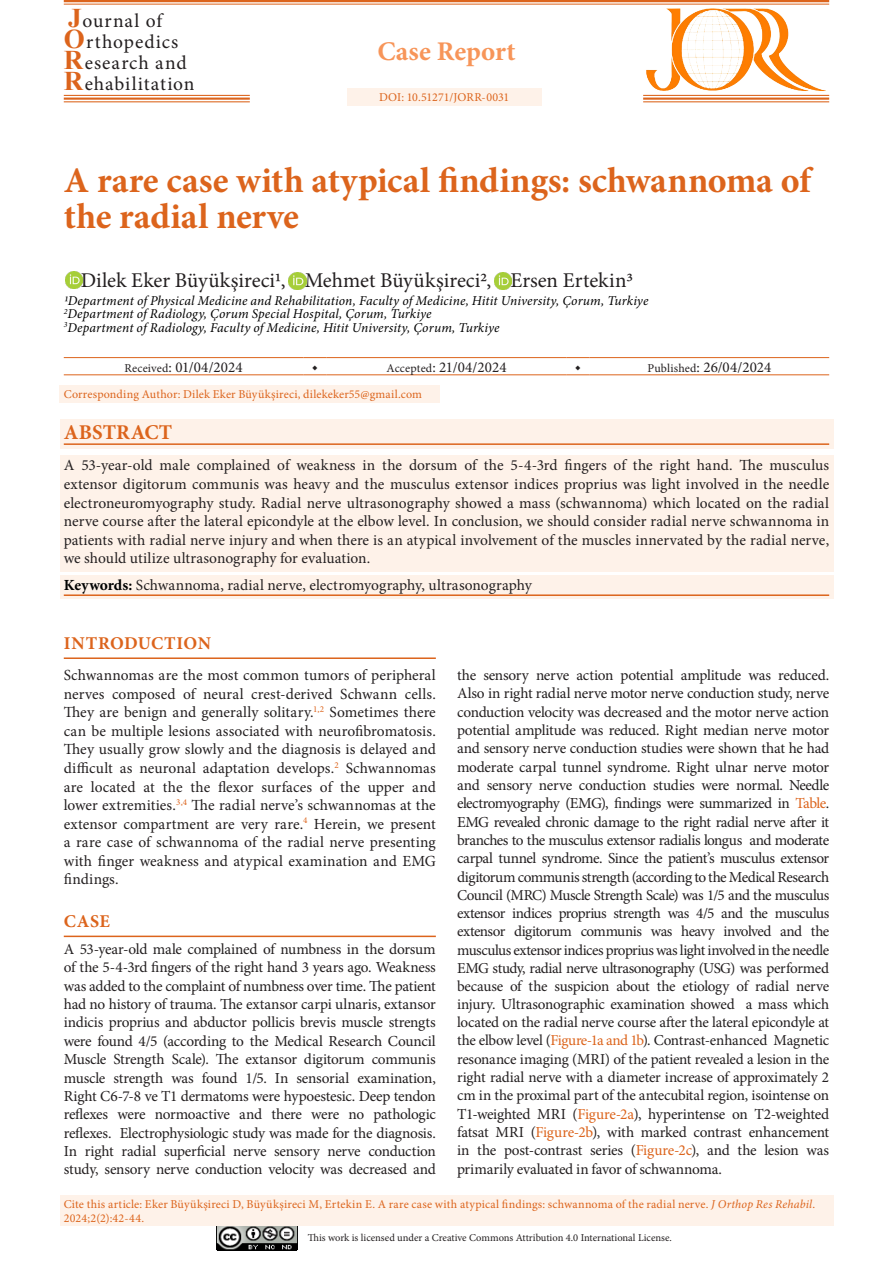
<style>
.page{position:relative;width:893px;height:1263px;background:#fff}
.page>*{position:absolute;margin:0;border:0;box-sizing:border-box;transform-origin:0 0}
.Makale_Başlığı{font:700 36px/36px "Minion Pro";color:#dc641c}
.t1{font:700 27px "Minion Pro";letter-spacing:.005em;color:#f79559}
.Yazarlar{font:21px "Minion Pro";color:#231f20}
.Abstract_Başlık{font:700 21px "Minion Pro";letter-spacing:.005em;color:#dc641c}
.t2{font:19.5px/21px "Minion Pro";letter-spacing:.05em;color:#231f20}
._1__BAŞLIK{font:700 18px "Minion Pro";letter-spacing:.03em;color:#dc641c}
.Ana_metin{font:15.45px/18.6px "Minion Pro";letter-spacing:.005em;color:#231f20;text-align:justify}
.Abstract{font:15.45px/18.6px "Minion Pro";color:#231f20;text-align:justify}
.Abstract_Keywords{font:15.45px "Minion Pro";color:#231f20}
.Ana_metin-2{font:15.3px/18.3px "Minion Pro";letter-spacing:-.02em;color:#231f20;text-align:justify}
.Ana_metin-3{font:15.15px/18.1px "Minion Pro";letter-spacing:-.015em;color:#231f20;text-align:justify}
.Table-Figure{font:15px "Minion Pro";color:#231f20}
.Kurumlar{font:italic 13.5px "Minion Pro";letter-spacing:.01em;color:#000}
.Cite{font:12px/13.5px "Minion Pro";letter-spacing:.015em;color:#dc641c}
.Cite-2{font:12px "Minion Pro";letter-spacing:-.005em;color:#dc641c}
.Table-Figure-2{font:12px "Minion Pro";color:#231f20}
.t3{font:10.5px "Minion Pro";letter-spacing:-.005em;color:#231f20}
.s1{font-family:"Times New Roman";font-weight:700;font-size:27px;color:#dc641c}
.s2{font-size:12px}
.s3{font-weight:700;color:#000}
.s4{color:#dc641c}
.s5{font-size:15.3px}
.s6{font-style:italic}
</style>
<div class="page">
<img style="left:643px;top:8px;width:186px;height:87px">
<hr style="left:64px;top:0;width:765px;height:2px;background:#dc641c">
<hr style="left:64px;top:4px;width:765px;height:1px;background:#dc641c">
<hr style="left:643px;top:95px;width:186px;height:1px;background:#dc641c">
<hr style="left:643px;top:98px;width:186px;height:2px;background:#dc641c">
<hr style="left:643px;top:101px;width:186px;height:1px;background:#dc641c">
<hr style="left:64px;top:95px;width:186px;height:1px;background:#dc641c">
<hr style="left:64px;top:98px;width:186px;height:2px;background:#dc641c">
<hr style="left:64px;top:101px;width:186px;height:1px;background:#dc641c">
<img style="left:216px;top:1226px;width:81px;height:24px">
<div style="left:60px;top:420px;width:773px;height:29px;background:#fef2e9"></div>
<hr style="left:64px;top:443px;width:765px;height:2px;background:#dc641c">
<div style="left:60px;top:455px;width:773px;height:117px;background:#fef2e9"></div>
<div style="left:60px;top:575px;width:773px;height:24px;background:#fef2e9"></div>
<hr style="left:64px;top:594px;width:765px;height:2px;background:#dc641c">
<div style="left:60px;top:1195px;width:773px;height:31px;background:#fef2e9"></div>
<div style="left:347px;top:88px;width:194px;height:17px;background:#fef2e9"></div>
<div style="left:60px;top:385px;width:380px;height:17px;background:#fef2e9"></div>
<hr style="left:64px;top:357px;width:239px;height:1px;background:#dc641c">
<svg style="left:303px;top:357px;width:24px;height:1px"></svg>
<hr style="left:327px;top:357px;width:239px;height:1px;background:#dc641c">
<svg style="left:566px;top:357px;width:24px;height:1px"></svg>
<hr style="left:590px;top:357px;width:239px;height:1px;background:#dc641c">
<hr style="left:64px;top:375px;width:239px;height:1px;background:#dc641c">
<svg style="left:303px;top:375px;width:24px;height:1px"></svg>
<hr style="left:327px;top:375px;width:239px;height:1px;background:#dc641c">
<svg style="left:566px;top:375px;width:24px;height:1px"></svg>
<hr style="left:590px;top:375px;width:239px;height:1px;background:#dc641c">
<hr style="left:64px;top:657px;width:372px;height:2px;background:#dc641c">
<hr style="left:64px;top:935px;width:372px;height:2px;background:#dc641c">
<img style="left:65px;top:271px;width:17px;height:17px">
<img style="left:289px;top:272px;width:17px;height:17px">
<img style="left:495px;top:272px;width:17px;height:17px">
<p class="t2" style="left:64px;top:11px;width:132px"><span class="s1">J</span>ournal of<br><span class="s1">O</span>rthopedics<br><span class="s1">R</span>esearch and<br><span class="s1">R</span>ehabilitation</p>
<h2 class="t1" style="left:377px;top:32px;width:140px">Case Report</h2>
<p class="Cite-2" style="left:379px;top:89px;width:132px">DOI: 10.51271/JORR-0031</p>
<p class="Makale_Başlığı" style="left:64px;top:162px;width:749px">A rare case with atypical findings: schwannoma of the radial nerve</p>
<p class="Yazarlar" style="left:81px;top:267px;width:554px">Dilek Eker Büyükşireci1, Mehmet Büyükşireci2, Ersen Ertekin3</p>
<p class="Kurumlar" style="left:64px;top:291px;width:586px">1Department of Physical Medicine and Rehabilitation, Faculty of Medicine, Hitit University, Çorum, Turkiye</p>
<p class="Kurumlar" style="left:64px;top:305px;width:369px"><sup>2</sup>Department of Radiology, Çorum Special Hospital, Çorum, Turkiye</p>
<p class="Kurumlar" style="left:64px;top:318px;width:437px"><sup>3</sup>Department of Radiology, Faculty of Medicine, Hitit University, Çorum, Turkiye</p>
<p class="Table-Figure" style="left:125px;top:357px;width:120px"><span class="s2">Received</span>: 01/04/2024</p>
<p class="Table-Figure-2" style="left:312px;top:359px;width:7px">◆</p>
<p class="Table-Figure" style="left:386px;top:357px;width:122px"><span class="s2">Accepted</span>: 21/04/2024</p>
<p class="Table-Figure-2" style="left:575px;top:359px;width:7px">◆</p>
<p class="Table-Figure" style="left:647px;top:357px;width:126px"><span class="s2">Published</span>: 26/04/2024</p>
<p class="Cite" style="left:64px;top:387px;width:360px">Corresponding Author: Dilek Eker Büyükşireci, dilekeker55@gmail.com</p>
<p class="Abstract_Başlık" style="left:64px;top:418px;width:110px">ABSTRACT</p>
<p class="Abstract" style="left:64px;top:456px;width:767px">A 53-year-old male complained of weakness in the dorsum of the 5-4-3rd fingers of the right hand. The musculus extensor digitorum communis was heavy and the musculus extensor indices proprius was light involved in the needle electroneuromyography study. Radial nerve ultrasonography showed a mass (schwannoma) which located on the radial nerve course after the lateral epicondyle at the elbow level. In conclusion, we should consider radial nerve schwannoma in patients with radial nerve injury and when there is an atypical involvement of the muscles innervated by the radial nerve, we should utilize ultrasonography for evaluation.</p>
<p class="Abstract_Keywords" style="left:64px;top:575px;width:470px"><span class="s3">Keywords:</span> Schwannoma, radial nerve, electromyography, ultrasonography</p>
<p class="_1__BAŞLIK" style="left:64px;top:630px;width:149px">INTRODUCTION</p>
<p class="Ana_metin" style="left:64px;top:666px;width:374px">Schwannomas are the most common tumors of peripheral nerves composed of neural crest-derived Schwann cells.<br>They are benign and generally solitary.<sup>1,2</sup> Sometimes there can be multiple lesions associated with neurofibromatosis.<br>They usually grow slowly and the diagnosis is delayed and difficult as neuronal adaptation develops.<sup>2</sup> Schwannomas are located at the the flexor surfaces of the upper and lower extremities.<sup>3,4</sup> The radial nerve’s schwannomas at the extensor compartment are very rare.<sup>4</sup> Herein, we present a rare case of schwannoma of the radial nerve presenting with finger weakness and atypical examination and EMG findings.</p>
<p class="_1__BAŞLIK" style="left:64px;top:909px;width:48px">CASE</p>
<p class="Ana_metin-2" style="left:64px;top:940px;width:374px">A 53-year-old male complained of numbness in the dorsum of the 5-4-3rd fingers of the right hand 3 years ago. Weakness was added to the complaint of numbness over time. The patient had no history of trauma. The extansor carpi ulnaris, extansor indicis proprius and abductor pollicis brevis muscle strengts were found 4/5 (according to the Medical Research Council Muscle Strength Scale). The extansor digitorum communis muscle strength was found 1/5. In sensorial examination, Right C6-7-8 ve T1 dermatoms were hypoestesic. Deep tendon reflexes were normoactive and there were no pathologic reflexes. Electrophysiologic study was made for the diagnosis.<br>In right radial superficial nerve sensory nerve conduction study, sensory nerve conduction velocity was decreased and</p>
<p class="Ana_metin-2" style="left:457px;top:666px;width:374px">the sensory nerve action potential amplitude was reduced.<br>Also in right radial nerve motor nerve conduction study, nerve conduction velocity was decreased and the motor nerve action potential amplitude was reduced. Right median nerve motor and sensory nerve conduction studies were shown that he had moderate carpal tunnel syndrome. Right ulnar nerve motor and sensory nerve conduction studies were normal. Needle electromyography (EMG), findings were summarized in <span class="s4">Table</span>.<br>EMG revealed chronic damage to the right radial nerve after it branches to the musculus extensor radialis longus and moderate carpal tunnel syndrome. Since the patient’s musculus extensor digitorum communis strength (according to the Medical Research</p>
<p class="Ana_metin-3" style="left:457px;top:886px;width:374px">Council (MRC) Muscle Strength Scale) was 1/5 and the musculus extensor indices proprius strength was 4/5 and the musculus extensor digitorum communis was heavy involved and the musculus extensor indices proprius was light involved in the needle EMG study, radial nerve ultrasonography (USG) was performed because of the suspicion about the etiology of radial nerve injury. Ultrasonographic examination showed a mass which located on the radial nerve course after the lateral epicondyle at the elbow level (<span class="s4">Figure-1a and 1b</span>). Contrast-enhanced Magnetic resonance imaging (MRI) of the patient revealed a lesion in the right radial nerve with a diameter increase of approximately 2 cm in the proximal part of the antecubital region, isointense <span class="s5">on</span></p>
<p class="Ana_metin-2" style="left:457px;top:1104px;width:374px">T1-weighted MRI (<span class="s4">Figure-2a</span>), hyperintense on T2-weighted fatsat MRI (<span class="s4">Figure-2b</span>), with marked contrast enhancement in the post-contrast series (<span class="s4">Figure-2c</span>), and the lesion was primarily evaluated in favor of schwannoma.</p>
<p class="Cite" style="left:64px;top:1198px;width:753px">Cite this article: Eker Büyükşireci D, Büyükşireci M, Ertekin E. A rare case with atypical findings: schwannoma of the radial nerve. <span class="s6">J Orthop Res Rehabil</span>.<br>2024;2(2):42-44.</p>
<p class="t3" style="left:308px;top:1231px;width:366px">This work is licensed under a Creative Commons Attribution 4.0 International License.</p>
</div>
